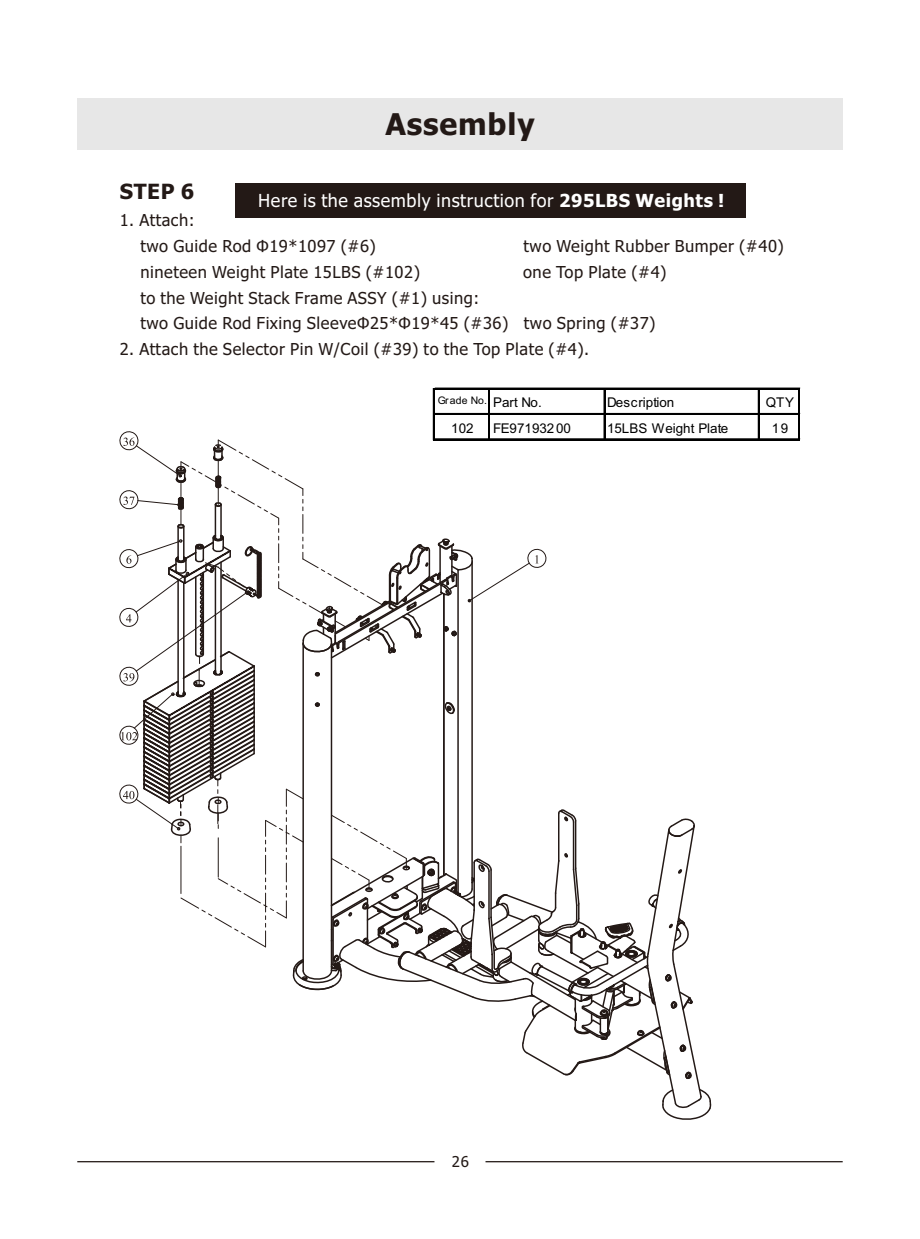
<style>
.page{position:relative;width:920px;height:1239px;background:#fff}
.page>*{position:absolute;margin:0;border:0;box-sizing:border-box;transform-origin:0 0}
.t1{font:700 30px "Tahoma";letter-spacing:.03em;color:#231916}
.t2{font:700 21px "Tahoma";color:#231916}
.t3{font:18px "Tahoma";letter-spacing:.03em;color:#fff}
.t4{font:16.5px/26px "Tahoma";letter-spacing:.03em;color:#231916}
.t5{font:15px "Tahoma";color:#231916}
.t6{font:13.5px "Arial";color:#000}
.t7{font:10.5px "Arial";letter-spacing:.015em;color:#000}
.s1{font-weight:700}
.s2{font-size:13.5px}
</style>
<div class="page">
<svg style="left:119px;top:428px;width:593px;height:692px"></svg>
<div style="left:235px;top:183px;width:511px;height:34px;background:#231916"></div>
<div style="left:77px;top:99px;width:766px;height:51px;background:#e7e7e7"></div>
<hr style="left:77px;top:1161px;width:357px;height:1px;background:#231916">
<hr style="left:485px;top:1161px;width:358px;height:1px;background:#231916">
<hr style="left:433px;top:388px;width:2px;height:52px;background:#000">
<hr style="left:488px;top:389px;width:1px;height:51px;background:#000">
<hr style="left:489px;top:389px;width:1px;height:51px;background:#000">
<hr style="left:604px;top:389px;width:1px;height:51px;background:#000">
<hr style="left:758px;top:389px;width:2px;height:51px;background:#000">
<hr style="left:798px;top:389px;width:1px;height:51px;background:#000">
<hr style="left:799px;top:389px;width:1px;height:51px;background:#000">
<hr style="left:435px;top:388px;width:365px;height:1px;background:#000">
<hr style="left:435px;top:413px;width:365px;height:2px;background:#000">
<hr style="left:435px;top:438px;width:365px;height:1px;background:#000">
<hr style="left:435px;top:439px;width:365px;height:1px;background:#000">
<h1 class="t1" style="left:385px;top:112px;width:151px">Assembly</h1>
<p class="t2" style="left:120px;top:183px;width:76px">STEP 6</p>
<p class="t4" style="left:140px;top:208px;width:237px;text-indent:-21px">1. Attach:<br>two Guide Rod Φ19*1097 (#6)</p>
<p class="t3" style="left:258px;top:194px;width:468px">Here is the assembly instruction for <span class="s1">295LBS Weights !</span></p>
<p class="t4" style="left:524px;top:234px;width:262px">two Weight Rubber Bumper (#40)</p>
<p class="t4" style="left:140px;top:260px;width:281px">nineteen Weight Plate 15LBS (#102)</p>
<p class="t4" style="left:523px;top:260px;width:145px">one Top Plate (#4)</p>
<p class="t4" style="left:140px;top:286px;width:517px">to the Weight Stack Frame ASSY (#1) using:<br>two Guide Rod Fixing SleeveΦ25*Φ19*45 (#36) two Spring (#37)</p>
<p class="t4" style="left:120px;top:338px;width:471px">2. Attach the Selector Pin W/Coil (#39) to the Top Plate (#4).</p>
<p class="t7" style="left:438px;top:397px;width:106px">Grade No. <span class="s2">Part No.</span></p>
<p class="t6" style="left:607px;top:398px;width:69px">Description</p>
<p class="t6" style="left:766px;top:398px;width:30px">QTY</p>
<p class="t6" style="left:451px;top:423px;width:24px">102</p>
<p class="t6" style="left:493px;top:423px;width:79px">FE97193200</p>
<p class="t6" style="left:607px;top:423px;width:123px">15LBS Weight Plate</p>
<p class="t6" style="left:772px;top:423px;width:18px">19</p>
<p class="t5" style="left:452px;top:1156px;width:19px">26</p>
</div>
